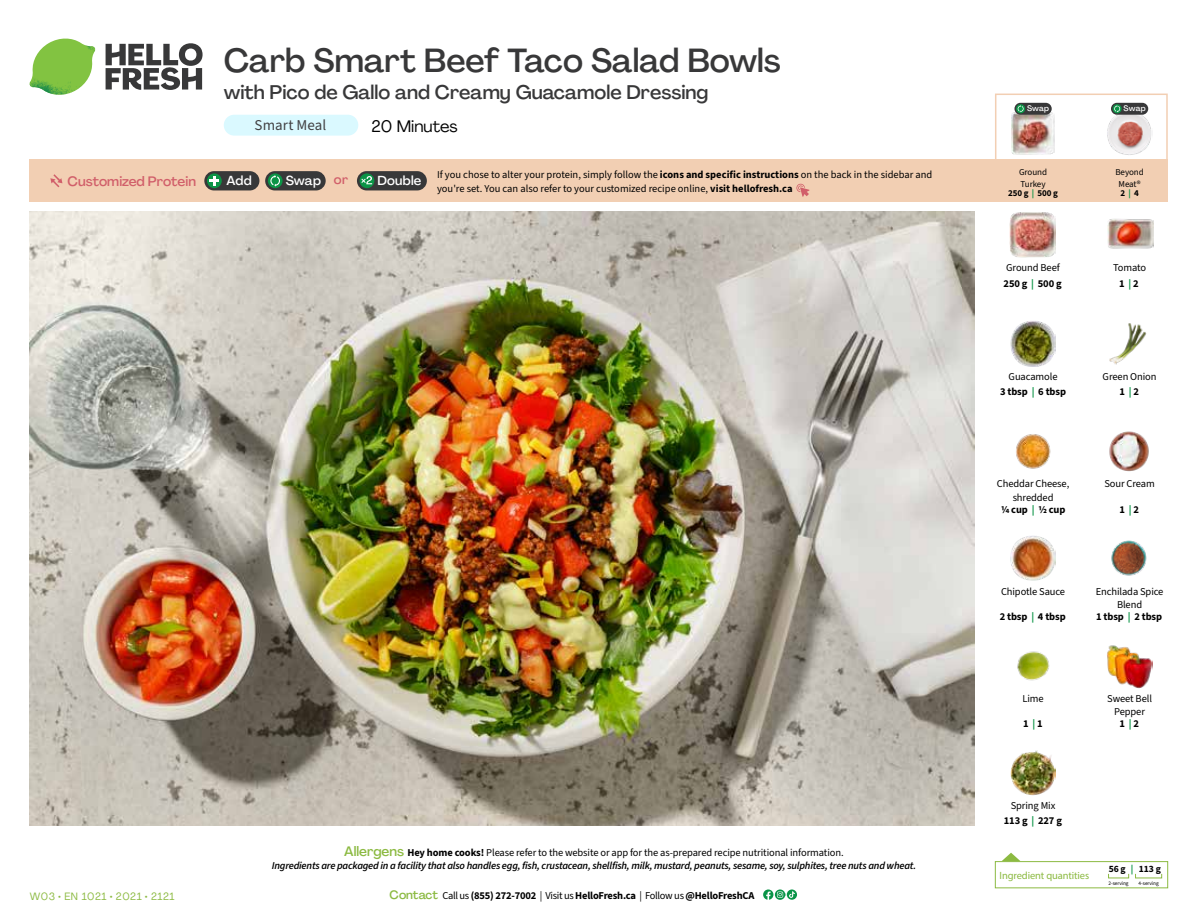
<style>
.page{position:relative;width:1188px;height:918px;background:#fff}
.page>*{position:absolute;margin:0;border:0;box-sizing:border-box;transform-origin:0 0}
.t1{font:500 33px "Agrandir";color:#383839}
.t2{font:500 19.5px "Agrandir";color:#383839}
.t3{font:16.5px "Agrandir";color:#000}
.t4{font:15px "Source Sans 3";color:#414042}
.t5{font:500 13.5px "Agrandir";color:#d15f6a}
.t6{font:500 12.9px "Agrandir";letter-spacing:.015em;color:#fff}
.t7{font:10.5px/13.5px "Source Sans 3";letter-spacing:-.01em;color:#000;text-align:center}
.t8{font:italic 600 10.5px/13.5px "Source Sans 3";letter-spacing:-.02em;color:#000;text-align:center}
.t9{font:700 10.5px/14.9px "Source Sans 3";letter-spacing:-.02em;color:#000;text-align:center}
.t10{font:10.5px "Agrandir";letter-spacing:.05em;color:#8cba42}
.t11{font:10.5px "Myriad Pro";letter-spacing:-.01em;color:#8cba42}
.t12{font:700 9.6px "Source Sans 3";color:#000}
.t13{font:9px/11.6px "Source Sans 3";letter-spacing:-.01em;color:#000;text-align:center}
.t14{font:700 9px "Source Sans 3";color:#000}
.t15{font:500 7.95px "Agrandir";letter-spacing:.01em;color:#fff}
.t16{font:5.25px "Source Sans 3";letter-spacing:-.01em;color:#000}
.s1{color:#d15f6a}
.s2{color:#0b9446}
.s3{font-weight:700}
.s4{font-weight:700;color:#0b9446}
.s5{font-weight:400}
.s6{font-family:"Agrandir";font-weight:500;font-style:normal;font-size:13.5px;color:#8cba42}
.s7{font-weight:700;font-style:normal}
.s8{font-weight:400;font-style:normal}
.s9{font-family:"Agrandir";font-weight:500;font-size:12px;color:#8cba42}
</style>
<div class="page">
<svg style="left:106px;top:43px;width:97px;height:47px"></svg>
<svg style="left:34px;top:39px;width:59px;height:38px"></svg>
<img style="left:65px;top:39px;width:30px;height:25px">
<img style="left:33px;top:60px;width:56px;height:10px">
<img style="left:29px;top:64px;width:58px;height:31px">
<img style="left:64px;top:70px;width:25px;height:24px">
<img style="left:30px;top:211px;width:945px;height:615px">
<div style="left:787px;top:889px;width:10px;height:11px;background:#099447;border-radius:50%"></div>
<svg style="left:763px;top:889px;width:32px;height:11px"></svg>
<div style="left:224px;top:115px;width:134px;height:21px;background:#daf9ff;border-radius:10px"></div>
<svg style="left:1002px;top:853px;width:18px;height:8px"></svg>
<div style="left:995px;top:861px;width:173px;height:27px;border:1px solid #8cba42"></div>
<img style="left:1011px;top:321px;width:45px;height:45px">
<img style="left:1109px;top:323px;width:38px;height:42px">
<img style="left:1016px;top:434px;width:35px;height:35px">
<img style="left:1109px;top:431px;width:40px;height:41px">
<img style="left:1011px;top:536px;width:45px;height:45px">
<img style="left:1111px;top:540px;width:36px;height:36px">
<img style="left:1017px;top:651px;width:33px;height:30px">
<img style="left:1011px;top:750px;width:45px;height:46px">
<img style="left:1108px;top:219px;width:45px;height:30px">
<img style="left:1010px;top:212px;width:45px;height:45px">
<img style="left:1107px;top:645px;width:45px;height:43px">
<div style="left:30px;top:160px;width:1138px;height:42px;background:#f2cfb3"></div>
<svg style="left:50px;top:174px;width:12px;height:13px"></svg>
<div style="left:265px;top:171px;width:61px;height:19px;background:#383839;border-radius:10px"></div>
<svg style="left:268px;top:173px;width:15px;height:15px"></svg>
<svg style="left:270px;top:175px;width:10px;height:12px"></svg>
<div style="left:204px;top:171px;width:55px;height:19px;background:#383839;border-radius:10px"></div>
<div style="left:207px;top:173px;width:15px;height:15px;background:#0b9446;border-radius:50%"></div>
<svg style="left:209px;top:176px;width:10px;height:10px"></svg>
<svg style="left:796px;top:183px;width:13px;height:14px"></svg>
<div style="left:357px;top:171px;width:70px;height:19px;background:#383839;border-radius:10px"></div>
<svg style="left:360px;top:173px;width:14px;height:15px"></svg>
<svg style="left:360px;top:176px;width:12px;height:8px"></svg>
<div style="left:995px;top:94px;width:173px;height:69px;border:2px solid #f2cfb3"></div>
<img style="left:1107px;top:111px;width:44px;height:44px">
<img style="left:1011px;top:112px;width:44px;height:43px">
<div style="left:1111px;top:103px;width:37px;height:12px;background:#383839;border-radius:6px"></div>
<svg style="left:1113px;top:104px;width:9px;height:9px"></svg>
<svg style="left:1114px;top:105px;width:6px;height:7px"></svg>
<div style="left:1014px;top:103px;width:38px;height:12px;background:#383839;border-radius:6px"></div>
<svg style="left:1016px;top:104px;width:9px;height:9px"></svg>
<svg style="left:1018px;top:105px;width:6px;height:7px"></svg>
<h1 class="t1" style="left:224px;top:40px;width:559px">Carb Smart Beef Taco Salad Bowls</h1>
<h2 class="t2" style="left:224px;top:80px;width:486px">with Pico de Gallo and Creamy Guacamole Dressing</h2>
<h3 class="t3" style="left:372px;top:116px;width:88px">20 Minutes</h3>
<h3 class="t4" style="left:255px;top:116px;width:73px">Smart Meal</h3>
<p class="t15" style="left:1027px;top:104px;width:24px">Swap</p>
<p class="t15" style="left:1124px;top:104px;width:24px">Swap</p>
<p class="t5" style="left:68px;top:173px;width:130px">Customized Protein</p>
<p class="t6" style="left:227px;top:172px;width:27px">Add</p>
<p class="t6" style="left:286px;top:172px;width:64px">Swap <span class="s1">or</span></p>
<p class="t6" style="left:377px;top:172px;width:45px">Double</p>
<p class="t13" style="left:1115px;top:166px;width:30px">Beyond<br>Meat®</p>
<p class="t14" style="left:1120px;top:187px;width:20px">2 <span class="s2">|</span> 4</p>
<p class="t13" style="left:1019px;top:166px;width:29px;text-align:left">Ground<br>Turkey</p>
<p class="t14" style="left:1008px;top:187px;width:51px">250 g <span class="s2">|</span> 500 g</p>
<p class="t7" style="left:437px;top:168px;width:497px;text-align:left">If you chose to alter your protein, simply follow the <span class="s3">icons and specific instructions</span> on the back in the sidebar and you're set. You can also refer to your customized recipe online, <span class="s3">visit hellofresh.ca</span></p>
<p class="t7" style="left:1004px;top:259px;width:60px;line-height:16.4px;text-align:left">Ground Beef<br><span class="s3">250 g</span> <span class="s4">|</span> <span class="s3">500 g</span></p>
<p class="t7" style="left:1113px;top:259px;width:35px;line-height:16.4px">Tomato<br><span class="s3">1</span> <span class="s4">|</span> <span class="s3">2</span></p>
<p class="t9" style="left:1000px;top:369px;width:67px"><span class="s5">Guacamole<br></span>3 tbsp <span class="s2">|</span> 6 tbsp</p>
<p class="t7" style="left:1103px;top:369px;width:55px;line-height:14.9px">Green Onion<br><span class="s3">1</span> <span class="s4">|</span> <span class="s3">2</span></p>
<p class="t10" style="left:30px;top:890px;width:146px">W03 • EN 1021 • 2021 • 2121</p>
<p class="t8" style="left:272px;top:845px;width:646px"><span class="s6">Allergens</span> <span class="s7">Hey home cooks!</span> <span class="s8">Please refer to the website or app for the as-prepared recipe nutritional information.<br></span>Ingredients are packaged in a facility that also handles egg, fish, crustacean, shellfish, milk, mustard, peanuts, sesame, soy, sulphites, tree nuts and wheat.</p>
<p class="t9" style="left:390px;top:888px;width:366px"><span class="s9">Contact</span> <span class="s5">Call us</span> (855) 272-7002 <span class="s5">| Visit us</span> HelloFresh.ca <span class="s5">| Follow us</span> @HelloFreshCA</p>
<p class="t7" style="left:997px;top:477px;width:74px">Cheddar Cheese, shredded</p>
<p class="t9" style="left:1001px;top:502px;width:66px">1/4 cup <span class="s2">|</span> 1/2 cup</p>
<p class="t7" style="left:1104px;top:477px;width:52px">Sour Cream</p>
<p class="t9" style="left:1119px;top:502px;width:21px">1 <span class="s2">|</span> 2</p>
<p class="t7" style="left:1001px;top:584px;width:66px">Chipotle Sauce</p>
<p class="t9" style="left:1000px;top:609px;width:67px">2 tbsp <span class="s2">|</span> 4 tbsp</p>
<p class="t7" style="left:1022px;top:692px;width:23px">Lime</p>
<p class="t9" style="left:1023px;top:717px;width:21px">1 <span class="s2">|</span> 1</p>
<p class="t7" style="left:1096px;top:584px;width:69px">Enchilada Spice<br>Blend</p>
<p class="t9" style="left:1096px;top:610px;width:67px">1 tbsp <span class="s2">|</span> 2 tbsp</p>
<p class="t7" style="left:1107px;top:692px;width:46px">Sweet Bell<br>Pepper</p>
<p class="t9" style="left:1119px;top:717px;width:21px">1 <span class="s2">|</span> 2</p>
<p class="t7" style="left:1004px;top:798px;width:60px;line-height:14.9px">Spring Mix<br><span class="s3">113 g</span> <span class="s4">|</span> <span class="s3">227 g</span></p>
<p class="t11" style="left:1000px;top:869px;width:91px">Ingredient quantities</p>
<p class="t12" style="left:1109px;top:863px;width:54px">56 g <span class="s2">|</span> 113 g</p>
<p class="t16" style="left:1109px;top:880px;width:22px">2-serving</p>
<p class="t16" style="left:1139px;top:880px;width:22px">4-serving</p>
</div>
